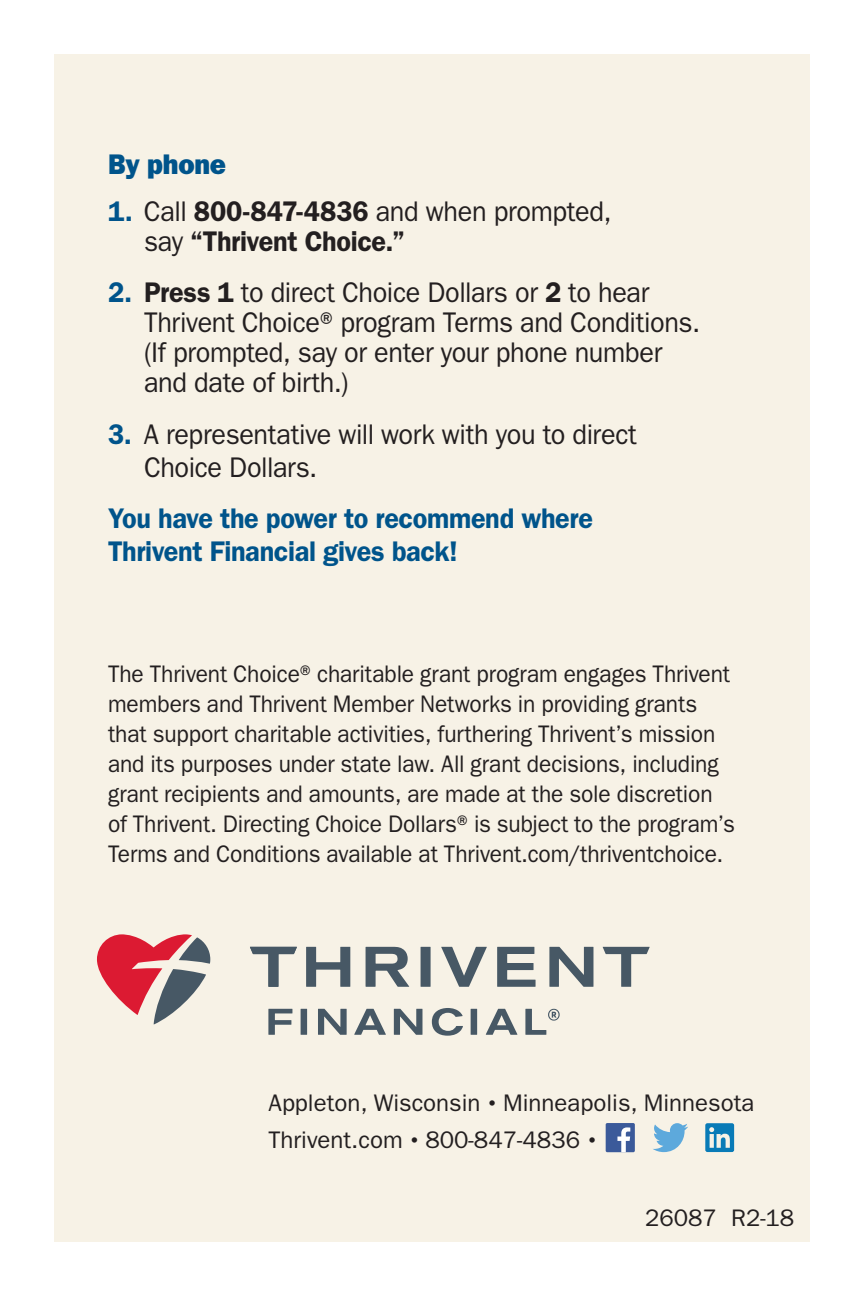
<style>
.page{position:relative;width:864px;height:1296px;background:#fff}
.page>*{position:absolute;margin:0;border:0;box-sizing:border-box;transform-origin:0 0}
.t1{font:28.5px/30px "ITC Franklin Gothic Std";letter-spacing:-.015em;color:#231f20;scale:.95 1}
.t2{font:600 28.5px/33px "ITC Franklin Gothic Std";letter-spacing:-.015em;color:#00548b;scale:.95 1}
.t3{font:600 28.5px/30px "ITC Franklin Gothic Std";letter-spacing:-.015em;color:#231f20;scale:.95 1}
.t4{font:28.5px "ITC Franklin Gothic Std Hvy";letter-spacing:-.01em;color:#00548b;scale:.95 1}
.t5{font:24px/30px "ITC Franklin Gothic Std";letter-spacing:-.005em;color:#231f20;scale:.95 1}
.t6{font:24px/36.9px "ITC Franklin Gothic Std";letter-spacing:-.005em;color:#231f20}
.s1{color:#00548b}
.s2{font-weight:400}
.s3{font-weight:600;color:#00548b}
.s4{font-weight:600}
.s5{font-weight:500}
</style>
<div class="page">
<div style="left:54px;top:54px;width:756px;height:1188px;background:#f7f2e6"></div>
<svg style="left:653px;top:1123px;width:35px;height:29px"></svg>
<svg style="left:705px;top:1123px;width:29px;height:29px"></svg>
<div style="left:606px;top:1123px;width:29px;height:29px;background:#3b5a9a;border-radius:2px"></div>
<svg style="left:617px;top:1127px;width:13px;height:25px"></svg>
<svg style="left:603px;top:947px;width:47px;height:40px"></svg>
<svg style="left:306px;top:947px;width:44px;height:40px"></svg>
<div style="left:421px;top:947px;width:10px;height:40px;background:#475865"></div>
<svg style="left:441px;top:947px;width:46px;height:40px"></svg>
<svg style="left:497px;top:947px;width:39px;height:40px"></svg>
<svg style="left:549px;top:947px;width:44px;height:40px"></svg>
<svg style="left:250px;top:947px;width:47px;height:40px"></svg>
<svg style="left:366px;top:947px;width:43px;height:40px"></svg>
<svg style="left:268px;top:1009px;width:24px;height:26px"></svg>
<div style="left:301px;top:1009px;width:6px;height:26px;background:#475865"></div>
<div style="left:471px;top:1009px;width:6px;height:26px;background:#475865"></div>
<svg style="left:432px;top:1008px;width:31px;height:28px"></svg>
<svg style="left:318px;top:1009px;width:29px;height:26px"></svg>
<svg style="left:354px;top:1009px;width:32px;height:26px"></svg>
<svg style="left:486px;top:1009px;width:31px;height:26px"></svg>
<svg style="left:394px;top:1009px;width:28px;height:26px"></svg>
<svg style="left:525px;top:1009px;width:35px;height:26px"></svg>
<svg style="left:97px;top:934px;width:113px;height:90px"></svg>
<p class="t4" style="left:108px;top:148px;width:126px">By phone</p>
<p class="t3" style="left:144px;top:196px;width:494px;text-indent:-36px"><span class="s1">1.</span> <span class="s2">Call</span> 800-847-4836 <span class="s2">and when prompted, say</span> “Thrivent Choice.”</p>
<p class="t1" style="left:144px;top:278px;width:587px;text-indent:-36px"><span class="s3">2.</span> <span class="s4">Press 1</span> to direct Choice Dollars or <span class="s4">2</span> to hear Thrivent Choice® program Terms and Conditions. (If prompted, say or enter your phone number and date of birth.)</p>
<p class="t1" style="left:144px;top:418px;width:520px;line-height:33px;text-indent:-36px"><span class="s3">3.</span> A representative will work with you to direct<br>Choice Dollars.</p>
<p class="t2" style="left:108px;top:502px;width:512px">You have the power to recommend where<br>Thrivent Financial gives back!</p>
<p class="t5" style="left:108px;top:659px;width:662px">The Thrivent Choice® charitable grant program engages Thrivent members and Thrivent Member Networks in providing grants that support charitable activities, furthering Thrivent’s mission and its purposes under state law. All grant decisions, including grant recipients and amounts, are made at the sole discretion of Thrivent. Directing Choice Dollars® is subject to the program’s Terms and Conditions available at Thrivent.com/thriventchoice.</p>
<p class="t6" style="left:269px;top:1085px;width:487px">Appleton, Wisconsin <span class="s5">•</span> Minneapolis, Minnesota<br>Thrivent.com <span class="s5">•</span> 800-847-4836 <span class="s5">•</span></p>
<p class="t6" style="left:645px;top:1199px;width:151px">26087 R2-18</p>
</div>
